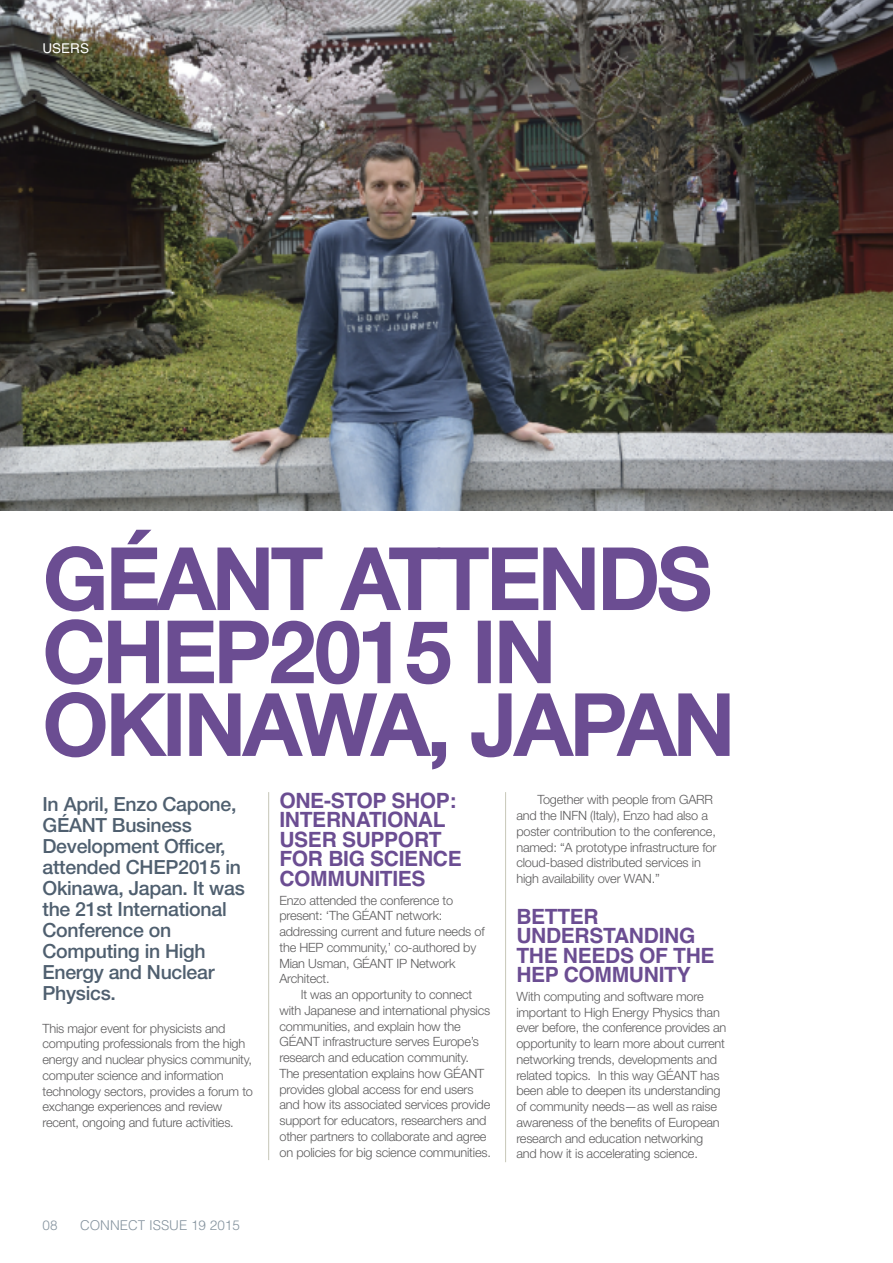
<style>
.page{position:relative;width:893px;height:1263px;background:#fff}
.page>*{position:absolute;margin:0;border:0;box-sizing:border-box;transform-origin:0 0}
.t1{font:500 84px/72.9px "Helvetica Neue";letter-spacing:-.015em;color:#6b4d92}
.t2{font:700 21px/19.5px "Helvetica";letter-spacing:-.015em;color:#6b4d92}
.t3{font:500 19.5px/21px "Helvetica Neue";letter-spacing:-.015em;color:#4f5f6f}
.t4{font:300 13.5px "Helvetica";color:#85939e}
.t5{font:13.5px "Helvetica";color:#fff}
.t6{font:300 12.75px/15.8px "Helvetica Neue";letter-spacing:-.015em;color:#5d5c5d}
</style>
<div class="page">
<img style="left:0;top:0;width:893px;height:510px">
<hr style="left:268px;top:792px;width:1px;height:368px;background:#c7c7b8">
<hr style="left:505px;top:792px;width:1px;height:370px;background:#c7c7b8">
<p class="t5" style="left:43px;top:40px;width:48px">USERS</p>
<h1 class="t1" style="left:44px;top:536px;width:692px">GÉANT ATTENDS<br>CHEP2015 IN<br>OKINAWA, JAPAN</h1>
<h2 class="t2" style="left:279px;top:791px;width:184px">ONE-STOP SHOP:<br>INTERNATIONAL<br>USER SUPPORT<br>FOR BIG SCIENCE<br>COMMUNITIES</h2>
<p class="t6" style="left:279px;top:891px;width:207px">Enzo attended the conference to present: ‘The GÉANT network: addressing current and future needs of the HEP community,’ co-authored by<br>Mian Usman, GÉANT IP Network<br>Architect.</p>
<p class="t6" style="left:279px;top:986px;width:213px;text-indent:21px">It was an opportunity to connect with Japanese and international physics communities, and explain how the GÉANT infrastructure serves Europe’s research and education community.<br>The presentation explains how GÉANT provides global access for end users and how its associated services provide support for educators, researchers and other partners to collaborate and agree on policies for big science communities.</p>
<p class="t6" style="left:516px;top:791px;width:202px;text-indent:21px">Together with people from GARR and the INFN (Italy), Enzo had also a poster contribution to the conference, named: “A prototype infrastructure for cloud-based distributed services in high availability over WAN.”</p>
<h2 class="t2" style="left:516px;top:907px;width:200px">BETTER<br>UNDERSTANDING<br>THE NEEDS OF THE<br>HEP COMMUNITY</h2>
<p class="t6" style="left:516px;top:987px;width:212px">With computing and software more important to High Energy Physics than ever before, the conference provides an opportunity to learn more about current networking trends, developments and related topics. In this way GÉANT has been able to deepen its understanding of community needs—as well as raise awareness of the benefits of European research and education networking and how it is accelerating science.</p>
<h3 class="t3" style="left:43px;top:792px;width:204px">In April, Enzo Capone,<br>GÉANT Business<br>Development Officer, attended CHEP2015 in<br>Okinawa, Japan. It was the 21st International<br>Conference on<br>Computing in High<br>Energy and Nuclear<br>Physics.</h3>
<p class="t6" style="left:43px;top:1019px;width:212px">This major event for physicists and computing professionals from the high energy and nuclear physics community, computer science and information technology sectors, provides a forum to exchange experiences and review recent, ongoing and future activities.</p>
<p class="t4" style="left:43px;top:1214px;width:17px">08</p>
<p class="t4" style="left:80px;top:1214px;width:161px">CONNECT ISSUE 19 2015</p>
</div>
